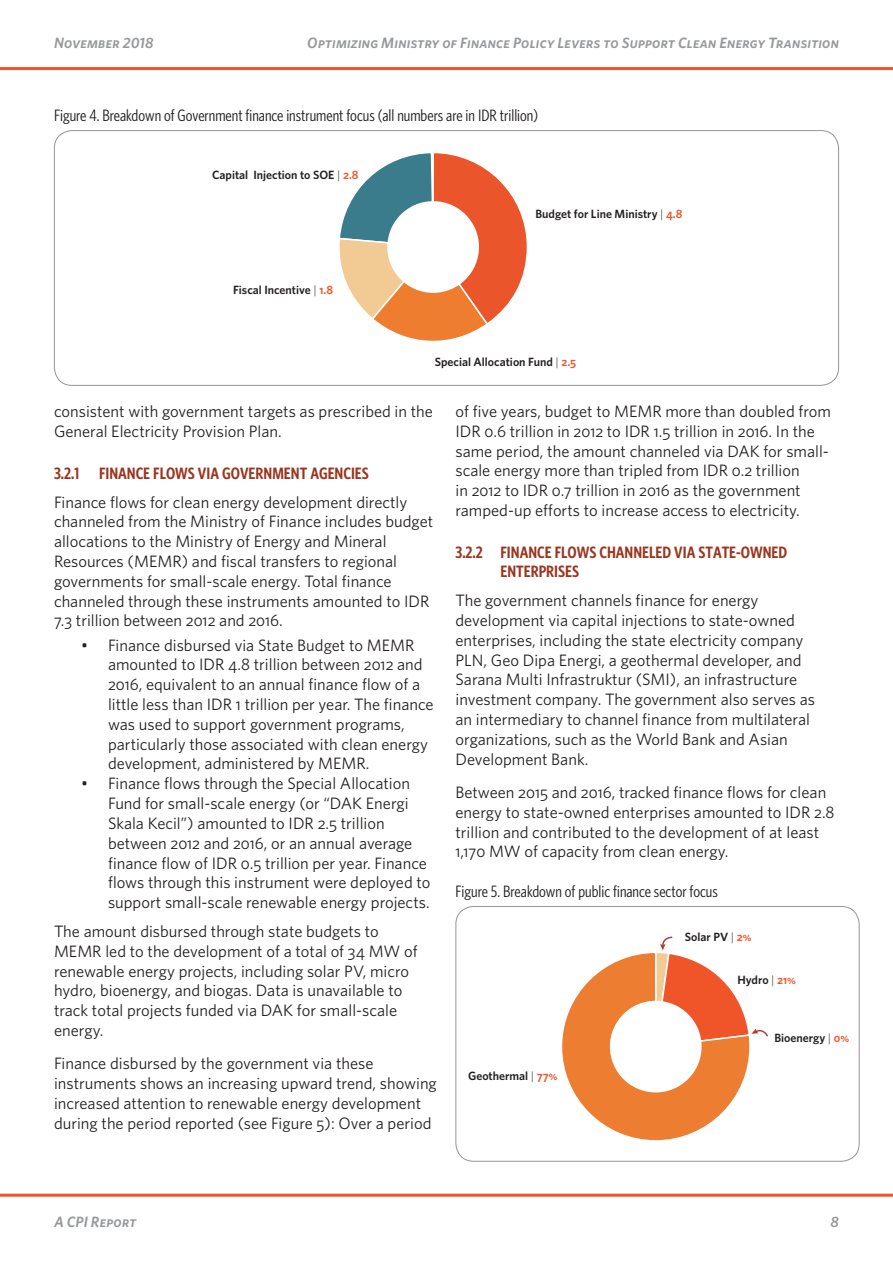
<style>
.page{position:relative;width:893px;height:1263px;background:#fff}
.page>*{position:absolute;margin:0;border:0;box-sizing:border-box;transform-origin:0 0}
.CPI_Basic_Paragraph{font:16.5px/19.8px "Whitney";color:#231f20}
.CPI_Figure_title__ES{font:16.5px "Whitney Condensed";color:#231f20}
.t1{font:600 16.5px/19.5px "Whitney Condensed";color:#9a3620}
.t2{font:italic 600 15px "Whitney";letter-spacing:.01em;color:#96989a}
.t3{font:600 12px "Whitney";color:#231f20}
.s1{font-weight:300}
.s2{color:#f05429}
</style>
<div class="page">
<hr style="left:0;top:67px;width:893px;height:3px;background:#f05429">
<hr style="left:0;top:1194px;width:893px;height:3px;background:#f05429">
<svg style="left:339px;top:153px;width:188px;height:188px"></svg>
<div style="left:387px;top:201px;width:92px;height:92px;background:#fff;border-radius:50%"></div>
<svg style="left:562px;top:936px;width:206px;height:205px"></svg>
<div style="left:455px;top:906px;width:404px;height:255px;border:1px solid #939598;border-radius:18px"></div>
<p class="t2" style="left:54px;top:32px;width:101px">November 2018</p>
<p class="t2" style="left:307px;top:32px;width:533px">Optimizing Ministry of Finance Policy Levers to Support Clean Energy Transition</p>
<p class="CPI_Figure_title__ES" style="left:54px;top:106px;width:486px">Figure 4. Breakdown of Government finance instrument focus (all numbers are in IDR trillion)</p>
<p class="t3" style="left:212px;top:167px;width:148px">Capital Injection to SOE <span class="s1">|</span> <span class="s2">2.8</span></p>
<p class="t3" style="left:233px;top:282px;width:101px">Fiscal Incentive <span class="s1">|</span> <span class="s2">1.8</span></p>
<p class="t3" style="left:535px;top:205px;width:149px">Budget for Line Ministry <span class="s1">|</span> <span class="s2">4.8</span></p>
<p class="t3" style="left:435px;top:354px;width:143px">Special Allocation Fund <span class="s1">|</span> <span class="s2">2.5</span></p>
<p class="CPI_Basic_Paragraph" style="left:54px;top:401px;width:381px">consistent with government targets as prescribed in the<br>General Electricity Provision Plan.</p>
<p class="t1" style="left:54px;top:463px;width:316px">3.2.1 FINANCE FLOWS VIA GOVERNMENT AGENCIES</p>
<p class="CPI_Basic_Paragraph" style="left:54px;top:491px;width:381px">Finance flows for clean energy development directly channeled from the Ministry of Finance includes budget allocations to the Ministry of Energy and Mineral Resources (MEMR) and fiscal transfers to regional governments for small-scale energy. Total finance channeled through these instruments amounted to IDR 7.3 trillion between 2012 and 2016.</p>
<p class="CPI_Basic_Paragraph" style="left:108px;top:635px;width:327px;text-indent:-27px">• Finance disbursed via State Budget to MEMR amounted to IDR 4.8 trillion between 2012 and 2016, equivalent to an annual finance flow of a little less than IDR 1 trillion per year. The finance was used to support government programs, particularly those associated with clean energy development, administered by MEMR.</p>
<p class="CPI_Basic_Paragraph" style="left:108px;top:773px;width:324px;text-indent:-27px">• Finance flows through the Special Allocation Fund for small-scale energy (or “DAK Energi Skala Kecil”) amounted to IDR 2.5 trillion between 2012 and 2016, or an annual average finance flow of IDR 0.5 trillion per year. Finance flows through this instrument were deployed to support small-scale renewable energy projects.</p>
<p class="CPI_Basic_Paragraph" style="left:54px;top:921px;width:365px">The amount disbursed through state budgets to MEMR led to the development of a total of 34 MW of renewable energy projects, including solar PV, micro hydro, bioenergy, and biogas. Data is unavailable to track total projects funded via DAK for small-scale energy.</p>
<p class="CPI_Basic_Paragraph" style="left:54px;top:1053px;width:384px">Finance disbursed by the government via these instruments shows an increasing upward trend, showing increased attention to renewable energy development during the period reported (see Figure 5): Over a period</p>
<p class="CPI_Basic_Paragraph" style="left:455px;top:401px;width:377px">of five years, budget to MEMR more than doubled from IDR 0.6 trillion in 2012 to IDR 1.5 trillion in 2016. In the same period, the amount channeled via DAK for small&shy;scale energy more than tripled from IDR 0.2 trillion<br>in 2012 to IDR 0.7 trillion in 2016 as the government ramped-up efforts to increase access to electricity.</p>
<p class="t1" style="left:500px;top:542px;width:288px;text-indent:-45px">3.2.2 FINANCE FLOWS CHANNELED VIA STATE-OWNED<br>ENTERPRISES</p>
<p class="CPI_Basic_Paragraph" style="left:455px;top:590px;width:361px">The government channels finance for energy development via capital injections to state-owned enterprises, including the state electricity company PLN, Geo Dipa Energi, a geothermal developer, and Sarana Multi Infrastruktur (SMI), an infrastructure investment company. The government also serves as an intermediary to channel finance from multilateral organizations, such as the World Bank and Asian Development Bank.</p>
<p class="CPI_Basic_Paragraph" style="left:455px;top:782px;width:381px">Between 2015 and 2016, tracked finance flows for clean energy to state-owned enterprises amounted to IDR 2.8 trillion and contributed to the development of at least 1,170 MW of capacity from clean energy.</p>
<p class="CPI_Figure_title__ES" style="left:455px;top:881px;width:264px">Figure 5. Breakdown of public finance sector focus</p>
<p class="t3" style="left:685px;top:929px;width:68px">Solar PV <span class="s1">|</span> <span class="s2">2%</span></p>
<p class="t3" style="left:737px;top:972px;width:60px">Hydro <span class="s1">|</span> <span class="s2">21%</span></p>
<p class="t3" style="left:468px;top:1067px;width:91px">Geothermal <span class="s1">|</span> <span class="s2">77%</span></p>
<p class="t3" style="left:774px;top:1030px;width:76px">Bioenergy <span class="s1">|</span> <span class="s2">0%</span></p>
<p class="t2" style="left:54px;top:1211px;width:84px">A CPI Report</p>
<p class="t2" style="left:831px;top:1211px;width:10px">8</p>
</div>
